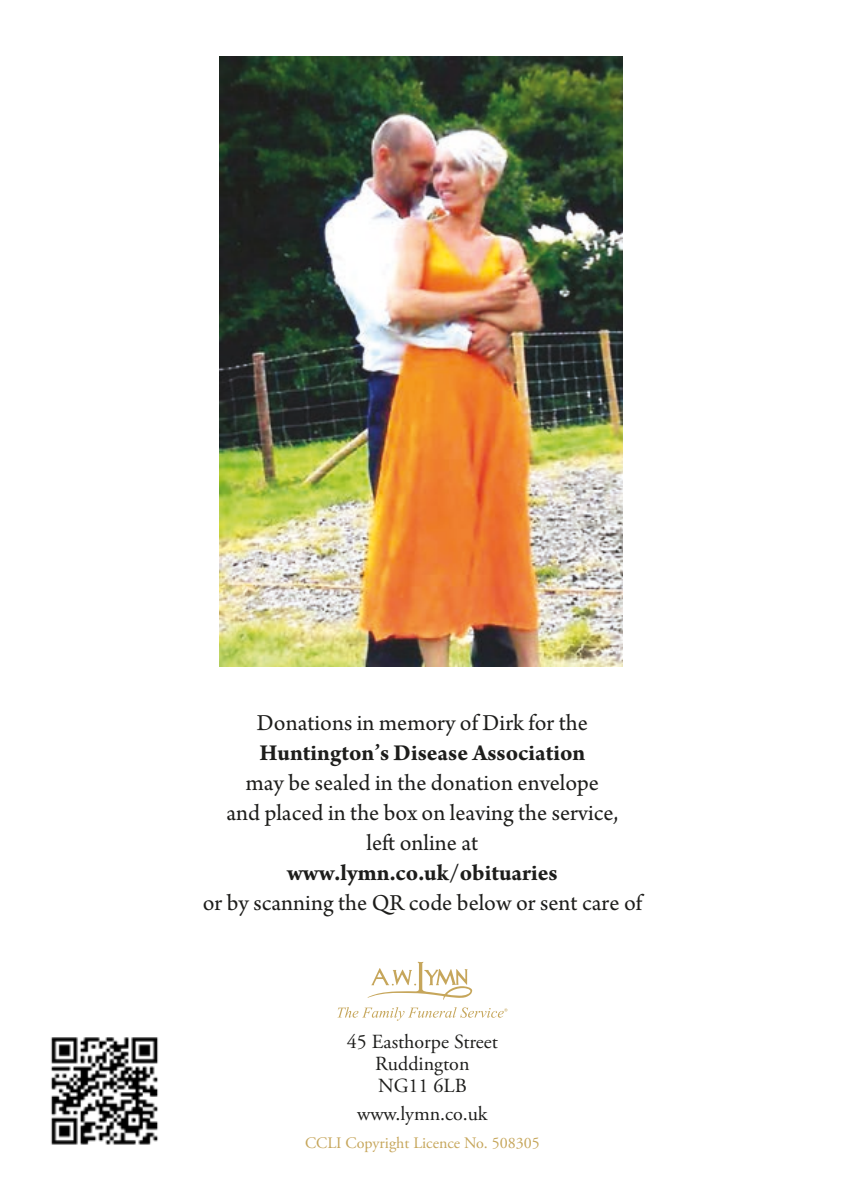
<style>
.page{position:relative;width:842px;height:1191px;background:#fff}
.page>*{position:absolute;margin:0;border:0;box-sizing:border-box;transform-origin:0 0}
.t1{font:24px/30px "Arno Pro";color:#1d1d1b;text-align:center}
.t2{font:700 24px "Arno Pro";color:#1d1d1b}
.t3{font:20px/22px "Adobe Garamond Pro";color:#1d1d1b;text-align:center}
.t4{font:16px "Adobe Garamond Pro";color:#c6a65b}
</style>
<div class="page">
<svg style="left:337px;top:961px;width:170px;height:59px"></svg>
<img style="left:51px;top:1037px;width:107px;height:108px">
<img style="left:219px;top:57px;width:404px;height:609px">
<p class="t1" style="left:257px;top:709px;width:332px">Donations in memory of Dirk for the</p>
<p class="t2" style="left:259px;top:739px;width:327px">Huntington’s Disease Association</p>
<p class="t1" style="left:226px;top:769px;width:393px">may be sealed in the donation envelope and placed in the box on leaving the service, left online at</p>
<p class="t2" style="left:287px;top:859px;width:272px">www.lymn.co.uk/obituaries</p>
<p class="t1" style="left:203px;top:889px;width:441px">or by scanning the QR code below or sent care of</p>
<p class="t3" style="left:347px;top:1031px;width:152px">45 Easthorpe Street<br>Ruddington<br>NG11 6LB</p>
<p class="t3" style="left:357px;top:1103px;width:132px">www.lymn.co.uk</p>
<p class="t4" style="left:305px;top:1133px;width:236px">CCLI Copyright Licence No. 508305</p>
</div>
